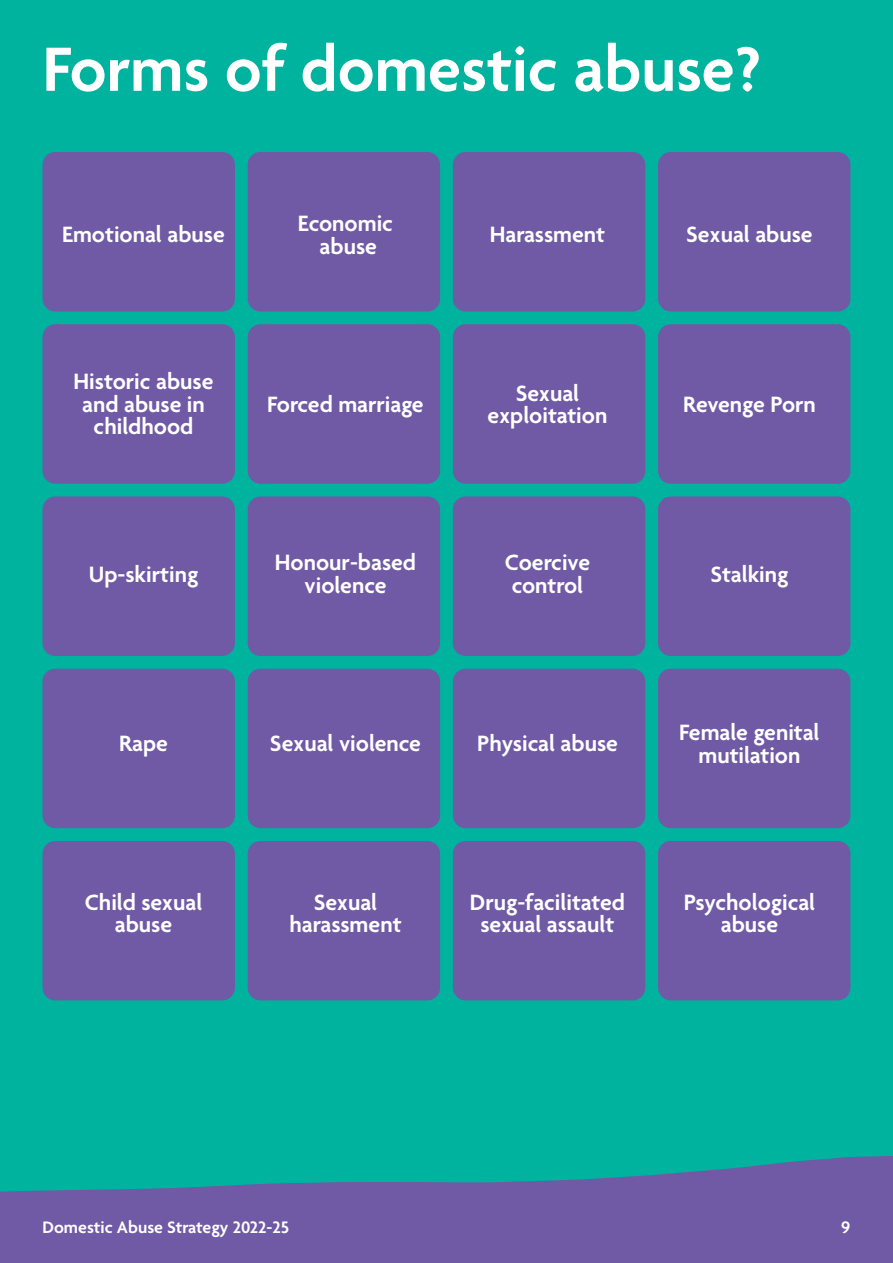
<style>
.page{position:relative;width:893px;height:1263px;background:#00b39e}
.page>*{position:absolute;margin:0;border:0;box-sizing:border-box;transform-origin:0 0}
.t1{font:600 67.5px "Agenda";color:#fff}
.EG{font:600 24px/22.5px "Agenda";color:#fff;text-align:center}
.t2{font:600 18px "Agenda";color:#fff}
</style>
<div class="page">
<svg style="left:0;top:1156px;width:893px;height:107px;fill:#7059a5"></svg>
<div style="left:658px;top:152px;width:192px;height:159px;background:#7059a5;border-radius:13px"></div>
<div style="left:453px;top:152px;width:192px;height:159px;background:#7059a5;border-radius:13px"></div>
<div style="left:248px;top:152px;width:192px;height:159px;background:#7059a5;border-radius:13px"></div>
<div style="left:43px;top:152px;width:192px;height:159px;background:#7059a5;border-radius:13px"></div>
<div style="left:658px;top:324px;width:192px;height:160px;background:#7059a5;border-radius:13px"></div>
<div style="left:453px;top:324px;width:192px;height:160px;background:#7059a5;border-radius:13px"></div>
<div style="left:248px;top:324px;width:192px;height:160px;background:#7059a5;border-radius:13px"></div>
<div style="left:43px;top:324px;width:192px;height:160px;background:#7059a5;border-radius:13px"></div>
<div style="left:658px;top:496px;width:192px;height:160px;background:#7059a5;border-radius:13px"></div>
<div style="left:453px;top:496px;width:192px;height:160px;background:#7059a5;border-radius:13px"></div>
<div style="left:248px;top:496px;width:192px;height:160px;background:#7059a5;border-radius:13px"></div>
<div style="left:43px;top:496px;width:192px;height:160px;background:#7059a5;border-radius:13px"></div>
<div style="left:658px;top:669px;width:192px;height:159px;background:#7059a5;border-radius:13px"></div>
<div style="left:453px;top:669px;width:192px;height:159px;background:#7059a5;border-radius:13px"></div>
<div style="left:248px;top:669px;width:192px;height:159px;background:#7059a5;border-radius:13px"></div>
<div style="left:43px;top:669px;width:192px;height:159px;background:#7059a5;border-radius:13px"></div>
<div style="left:453px;top:841px;width:192px;height:159px;background:#7059a5;border-radius:13px"></div>
<div style="left:658px;top:841px;width:192px;height:159px;background:#7059a5;border-radius:13px"></div>
<div style="left:248px;top:841px;width:192px;height:159px;background:#7059a5;border-radius:13px"></div>
<div style="left:43px;top:841px;width:192px;height:159px;background:#7059a5;border-radius:13px"></div>
<p class="t1" style="left:43px;top:33px;width:720px">Forms of domestic abuse?</p>
<p class="EG" style="left:62px;top:225px;width:164px">Emotional abuse</p>
<p class="EG" style="left:298px;top:214px;width:97px">Economic</p>
<p class="EG" style="left:320px;top:236px;width:59px">abuse</p>
<p class="EG" style="left:490px;top:225px;width:117px">Harassment</p>
<p class="EG" style="left:686px;top:225px;width:128px">Sexual abuse</p>
<p class="EG" style="left:74px;top:372px;width:141px">Historic abuse and abuse in childhood</p>
<p class="EG" style="left:267px;top:394px;width:158px">Forced marriage</p>
<p class="EG" style="left:488px;top:383px;width:121px">Sexual exploitation</p>
<p class="EG" style="left:683px;top:394px;width:134px">Revenge Porn</p>
<p class="EG" style="left:89px;top:564px;width:111px">Up-skirting</p>
<p class="EG" style="left:275px;top:553px;width:143px">Honour-based violence</p>
<p class="EG" style="left:505px;top:553px;width:87px">Coercive</p>
<p class="EG" style="left:512px;top:575px;width:73px">control</p>
<p class="EG" style="left:710px;top:564px;width:80px">Stalking</p>
<p class="EG" style="left:119px;top:734px;width:50px">Rape</p>
<p class="EG" style="left:270px;top:734px;width:153px">Sexual violence</p>
<p class="EG" style="left:477px;top:734px;width:142px">Physical abuse</p>
<p class="EG" style="left:679px;top:722px;width:142px">Female genital mutilation</p>
<p class="EG" style="left:85px;top:892px;width:119px">Child sexual abuse</p>
<p class="EG" style="left:289px;top:892px;width:114px">Sexual harassment</p>
<p class="EG" style="left:470px;top:892px;width:157px">Drug-facilitated sexual assault</p>
<p class="EG" style="left:684px;top:892px;width:133px">Psychological abuse</p>
<p class="t2" style="left:43px;top:1218px;width:248px">Domestic Abuse Strategy 2022-25</p>
<p class="t2" style="left:841px;top:1218px;width:11px">9</p>
</div>
